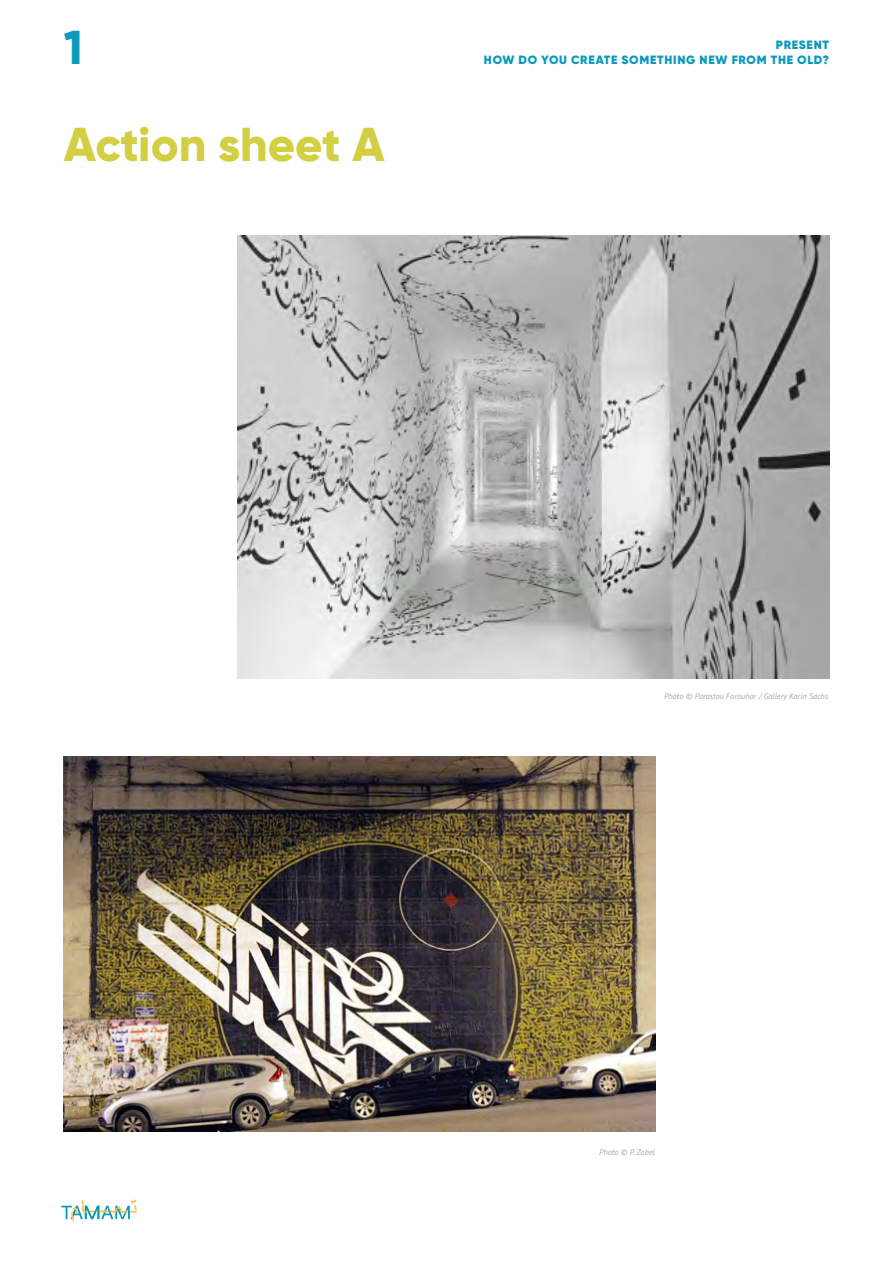
<style>
.page{position:relative;width:893px;height:1263px;background:#fff}
.page>*{position:absolute;margin:0;border:0;box-sizing:border-box;transform-origin:0 0}
.t1{font:800 47.55px "Gilroy";letter-spacing:-.005em;color:#d2cf42}
.t2{font:800 47.55px "Gilroy";color:#0b99bc}
.t3{font:900 12px "Gilroy";letter-spacing:.06em;color:#0b99bc}
.t4{font:italic 8.25px "PT Sans";color:#a8a8a7}
</style>
<div class="page">
<img style="left:238px;top:235px;width:591px;height:444px">
<img style="left:64px;top:756px;width:591px;height:375px">
<svg style="left:61px;top:1199px;width:76px;height:24px"></svg>
<h1 class="t2" style="left:64px;top:17px;width:21px">1</h1>
<h1 class="t1" style="left:64px;top:114px;width:322px">Action sheet A</h1>
<h2 class="t3" style="left:776px;top:38px;width:55px">PRESENT</h2>
<h2 class="t3" style="left:484px;top:52px;width:347px">HOW DO YOU CREATE SOMETHING NEW FROM THE OLD?</h2>
<p class="t4" style="left:664px;top:691px;width:166px">Photo © Parastou Forouhar / Gallery Karin Sachs</p>
<p class="t4" style="left:599px;top:1147px;width:58px">Photo © P. Zobel</p>
</div>
